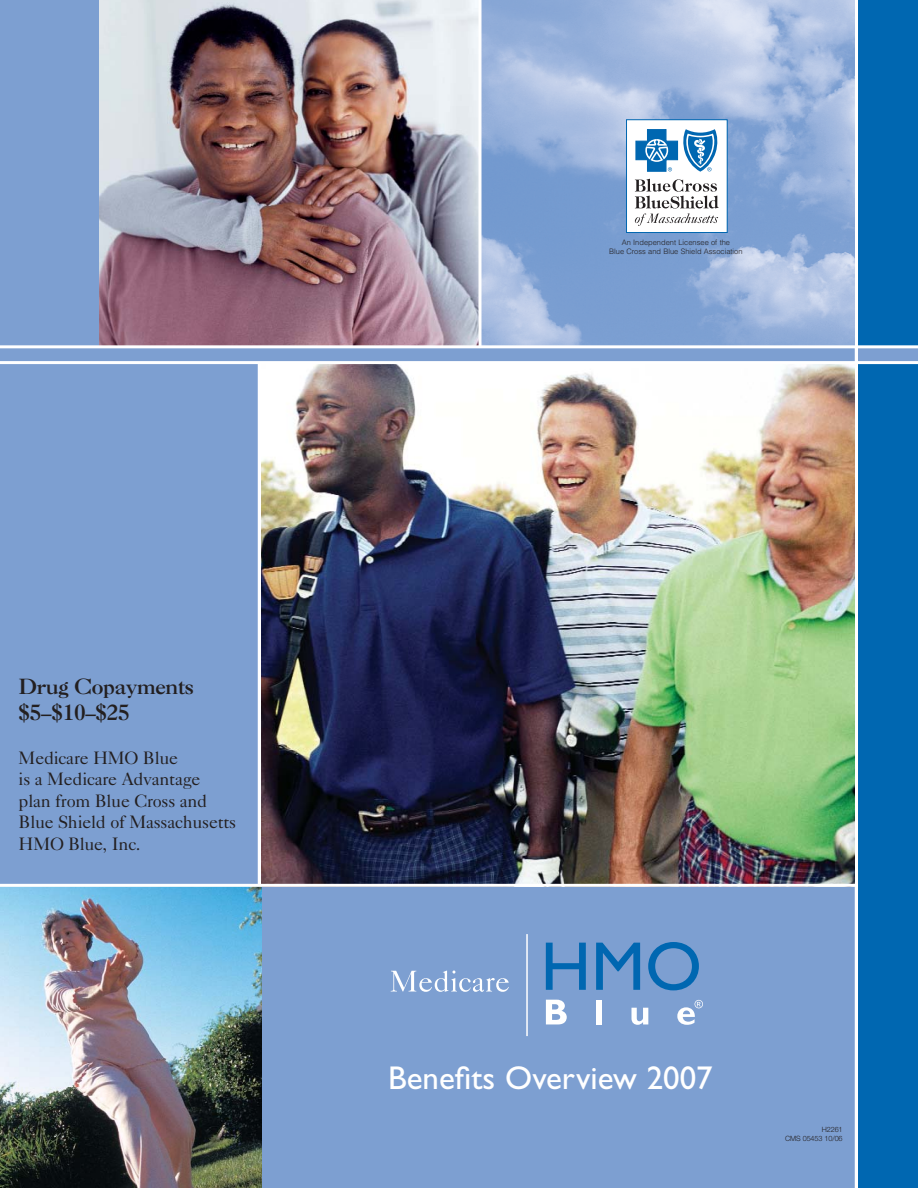
<style>
.page{position:relative;width:918px;height:1188px;background:#7d9fd1}
.page>*{position:absolute;margin:0;border:0;box-sizing:border-box;transform-origin:0 0}
.t1{font:33px "Gill Sans";color:#fff}
.t2{font:21px/25.2px "Caslon Three";letter-spacing:-.015em;color:#231f20}
.t3{font:18px/21.6px "Caslon Five Forty";letter-spacing:-.015em;color:#231f20}
.t4{font:300 7.5px/9px "Helvetica";color:#231f20;text-align:center}
.t5{font:300 7.35px/9px "Helvetica Neue";letter-spacing:-.015em;color:#231f20;text-align:right}
</style>
<div class="page">
<div style="left:857px;top:0;width:61px;height:1188px;background:#0067b1"></div>
<div style="left:857px;top:348px;width:61px;height:14px;background:#7d9fd1"></div>
<img style="left:482px;top:0;width:373px;height:345px">
<div style="left:627px;top:120px;width:100px;height:113px;background:#fff"></div>
<div style="left:626px;top:119px;width:102px;height:114px;border:1px solid #0067b1"></div>
<svg style="left:635px;top:129px;width:83px;height:43px"></svg>
<svg style="left:635px;top:179px;width:84px;height:47px"></svg>
<img style="left:100px;top:0;width:379px;height:345px">
<hr style="left:479px;top:0;width:3px;height:347px;background:#fff">
<img style="left:261px;top:364px;width:594px;height:520px">
<hr style="left:258px;top:363px;width:3px;height:623px;background:#fff">
<hr style="left:855px;top:0;width:3px;height:1188px;background:#fff">
<img style="left:0;top:887px;width:261px;height:301px">
<hr style="left:0;top:361px;width:918px;height:3px;background:#fff">
<hr style="left:0;top:884px;width:857px;height:3px;background:#fff">
<hr style="left:0;top:345px;width:918px;height:3px;background:#fff">
<svg style="left:391px;top:970px;width:118px;height:22px"></svg>
<hr style="left:526px;top:934px;width:2px;height:102px;background:#fff">
<svg style="left:546px;top:943px;width:40px;height:47px"></svg>
<svg style="left:596px;top:943px;width:44px;height:47px"></svg>
<svg style="left:648px;top:942px;width:51px;height:48px"></svg>
<svg style="left:546px;top:1000px;width:21px;height:24px"></svg>
<div style="left:596px;top:1000px;width:6px;height:24px;background:#fff"></div>
<svg style="left:632px;top:1008px;width:16px;height:17px"></svg>
<svg style="left:677px;top:1000px;width:26px;height:25px"></svg>
<p class="t4" style="left:609px;top:239px;width:135px">An Independent Licensee of the<br>Blue Cross and Blue Shield Association</p>
<p class="t2" style="left:19px;top:676px;width:177px">Drug Copayments $5–$10–$25</p>
<p class="t3" style="left:19px;top:748px;width:219px">Medicare HMO Blue<br>is a Medicare Advantage plan from Blue Cross and<br>Blue Shield of Massachusetts<br>HMO Blue, Inc.</p>
<h1 class="t1" style="left:388px;top:1066px;width:326px">Benefits Overview 2007</h1>
<p class="t5" style="left:785px;top:1125px;width:59px">H2261<br>CMS 05453 10/06</p>
</div>
